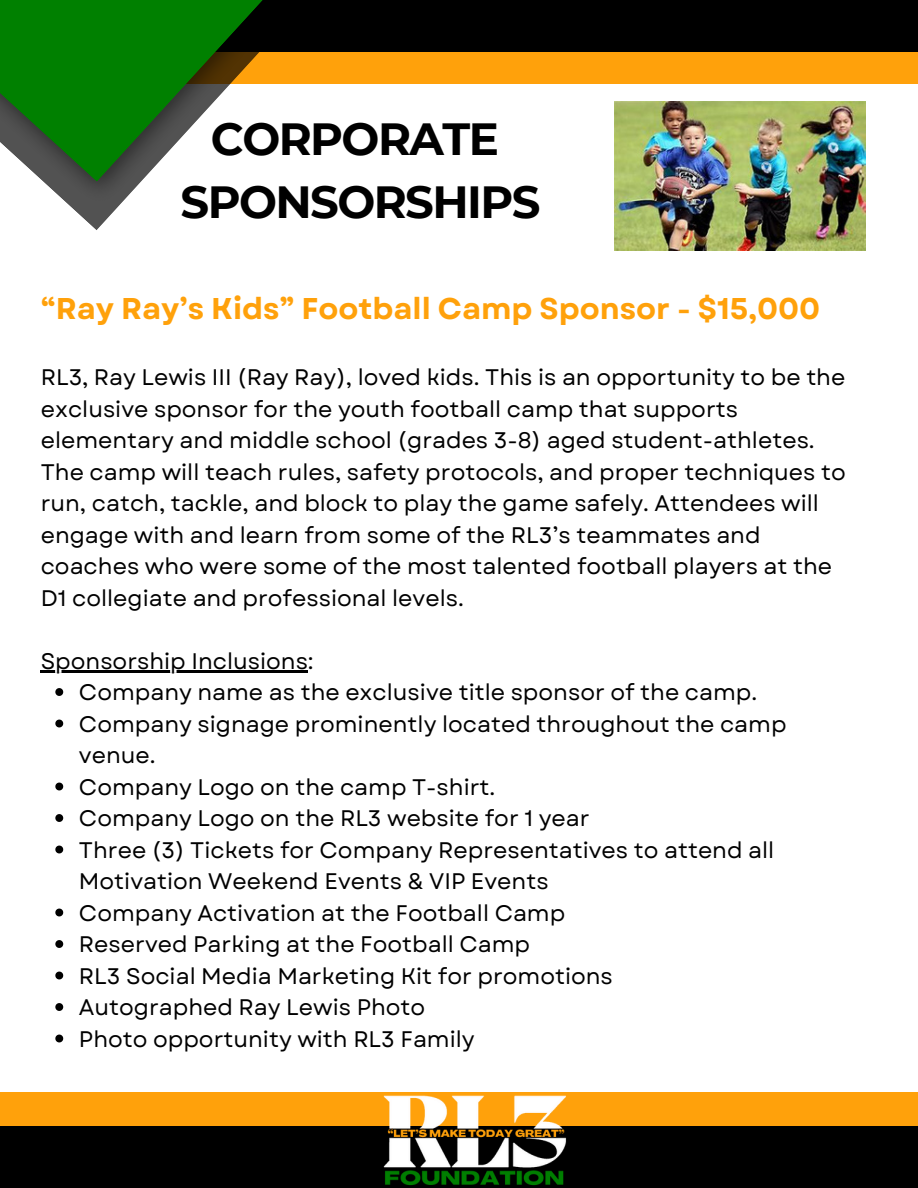
<style>
.page{position:relative;width:918px;height:1188px;background:#fff}
.page>*{position:absolute;margin:0;border:0;box-sizing:border-box;transform-origin:0 0}
.t1{font:700 45px/63px "Montserrat";letter-spacing:-.035em;color:#000;text-align:center}
.t2{font:700 30px "Garet";color:#ffa10b}
.t3{font:22.5px/31.5px "Garet";color:#000}
</style>
<div class="page">
<div style="left:80px;top:49px;width:838px;height:35px;background:#ffa10b"></div>
<div style="left:0;top:1092px;width:918px;height:47px;background:#ffa10b"></div>
<div style="left:91px;top:0;width:827px;height:52px;background:#000"></div>
<div style="left:0;top:1127px;width:918px;height:61px;background:#000"></div>
<img style="left:44px;top:182px;width:97px;height:34px">
<svg style="left:0;top:0;width:263px;height:182px;fill:#008000"></svg>
<hr style="left:41px;top:670px;width:267px;height:2px;background:#000">
<svg style="left:55px;top:688px;width:8px;height:8px"></svg>
<svg style="left:55px;top:720px;width:8px;height:7px"></svg>
<svg style="left:55px;top:783px;width:8px;height:7px"></svg>
<svg style="left:55px;top:814px;width:8px;height:8px"></svg>
<svg style="left:55px;top:846px;width:8px;height:7px"></svg>
<svg style="left:55px;top:909px;width:8px;height:7px"></svg>
<svg style="left:55px;top:940px;width:8px;height:8px"></svg>
<svg style="left:55px;top:972px;width:8px;height:7px"></svg>
<svg style="left:55px;top:1003px;width:8px;height:8px"></svg>
<svg style="left:55px;top:1035px;width:8px;height:7px"></svg>
<img style="left:614px;top:101px;width:251px;height:150px">
<img style="left:377px;top:1095px;width:194px;height:91px">
<p class="t1" style="left:181px;top:108px;width:361px">CORPORATE<br>SPONSORSHIPS</p>
<p class="t2" style="left:41px;top:287px;width:781px">“Ray Ray’s Kids” Football Camp Sponsor - $15,000</p>
<h1 class="t3" style="left:41px;top:362px;width:807px">RL3, Ray Lewis III (Ray Ray), loved kids. This is an opportunity to be the exclusive sponsor for the youth football camp that supports elementary and middle school (grades 3-8) aged student-athletes.<br>The camp will teach rules, safety protocols, and proper techniques to run, catch, tackle, and block to play the game safely. Attendees will engage with and learn from some of the RL3’s teammates and coaches who were some of the most talented football players at the D1 collegiate and professional levels.</h1>
<h2 class="t3" style="left:41px;top:645px;width:275px">Sponsorship Inclusions:</h2>
<p class="t3" style="left:79px;top:677px;width:680px">Company name as the exclusive title sponsor of the camp.</p>
<p class="t3" style="left:79px;top:708px;width:709px">Company signage prominently located throughout the camp venue.</p>
<p class="t3" style="left:79px;top:771px;width:418px">Company Logo on the camp T-shirt.</p>
<p class="t3" style="left:79px;top:803px;width:512px">Company Logo on the RL3 website for 1 year</p>
<p class="t3" style="left:79px;top:834px;width:697px">Three (3) Tickets for Company Representatives to attend all<br>Motivation Weekend Events &amp; VIP Events</p>
<p class="t3" style="left:79px;top:897px;width:488px">Company Activation at the Football Camp</p>
<p class="t3" style="left:79px;top:929px;width:453px">Reserved Parking at the Football Camp</p>
<p class="t3" style="left:79px;top:960px;width:535px">RL3 Social Media Marketing Kit for promotions</p>
<p class="t3" style="left:79px;top:992px;width:348px">Autographed Ray Lewis Photo</p>
<p class="t3" style="left:79px;top:1023px;width:397px">Photo opportunity with RL3 Family</p>
</div>
